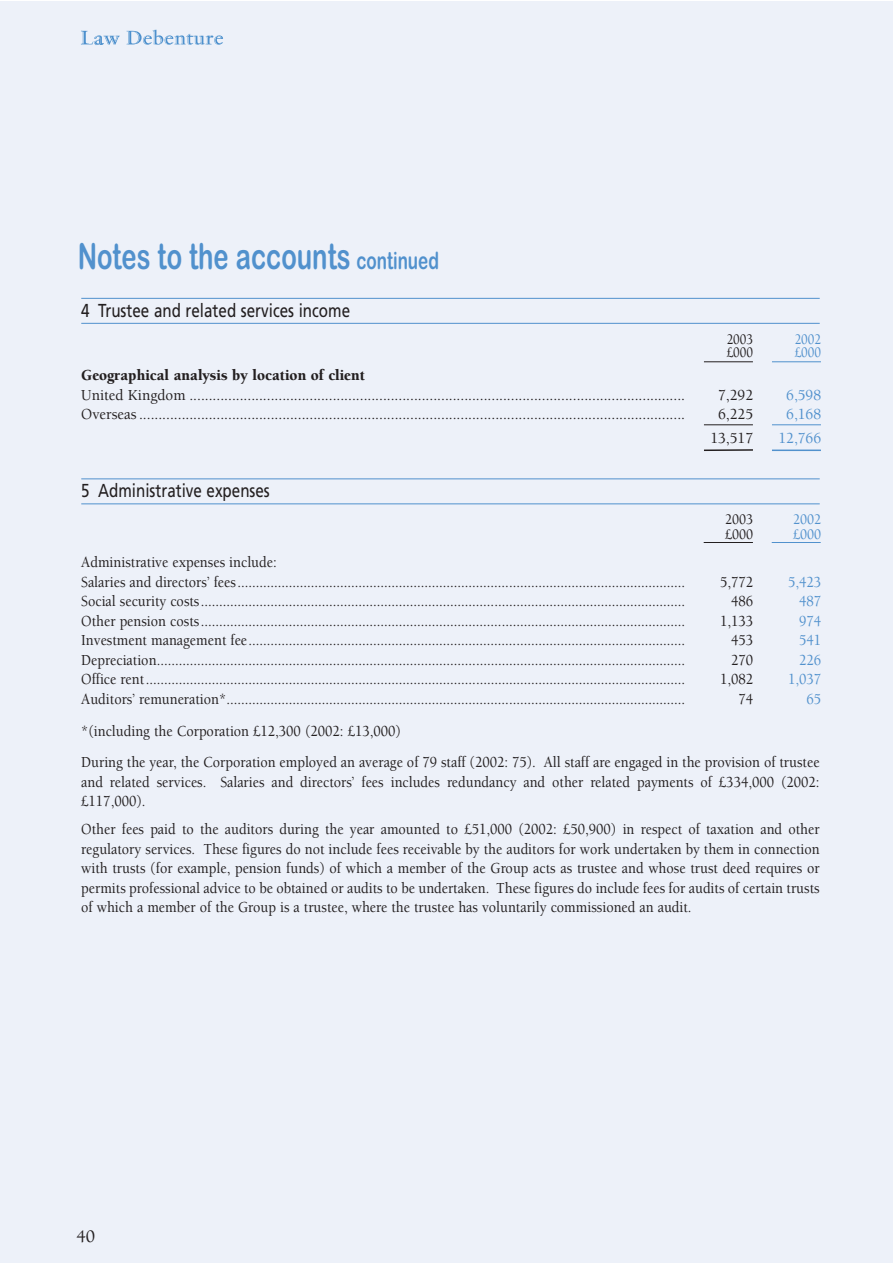
<style>
.page{position:relative;width:893px;height:1263px;background:#fff}
.page>*{position:absolute;margin:0;border:0;box-sizing:border-box;transform-origin:0 0}
.t1{font:36px "Arial Rounded MT Bold";color:#5191cd;scale:.71 1}
.t2{font:18.75px "Frutiger";color:#231f20;scale:.81 1}
.t3{font:500 18px "Berkeley";color:#231f20}
.t4{font:500 15.75px/19.5px "Berkeley";color:#231f20;scale:.9 1}
.t5{font:500 15.75px "Berkeley";color:#231f20;scale:.95 1}
.t6{font:900 15.75px "Berkeley";color:#231f20;scale:.95 1}
.t7{font:500 15.75px "Berkeley";color:#5191cd;scale:.9 1}
.t8{font:500 15.75px "Berkeley";color:#5191cd;scale:.95 1}
.t9{font:500 15px "Berkeley";color:#231f20;scale:.85 1}
.t10{font:500 15px "Berkeley";color:#5191cd;scale:.85 1}
.t11{font:500 15px "Berkeley";color:#231f20;scale:.9 1}
.t12{font:500 15px "Berkeley";color:#5191cd;scale:.9 1}
.s1{font-size:24px}
</style>
<div class="page">
<div style="left:0;top:1px;width:892px;height:1262px;background:#edf1f9"></div>
<svg style="left:127px;top:30px;width:96px;height:15px"></svg>
<svg style="left:81px;top:31px;width:39px;height:14px"></svg>
<hr style="left:81px;top:298px;width:739px;height:1px;background:#5191cd">
<hr style="left:81px;top:323px;width:739px;height:1px;background:#5191cd">
<hr style="left:81px;top:478px;width:739px;height:1px;background:#5191cd">
<hr style="left:81px;top:503px;width:739px;height:1px;background:#5191cd">
<hr style="left:704px;top:361px;width:49px;height:1px;background:#231f20">
<hr style="left:772px;top:361px;width:49px;height:1px;background:#5191cd">
<hr style="left:704px;top:542px;width:49px;height:1px;background:#231f20">
<hr style="left:772px;top:542px;width:49px;height:1px;background:#5191cd">
<hr style="left:704px;top:424px;width:49px;height:1px;background:#231f20">
<hr style="left:772px;top:424px;width:49px;height:1px;background:#5191cd">
<hr style="left:704px;top:449px;width:49px;height:2px;background:#231f20">
<hr style="left:772px;top:450px;width:49px;height:1px;background:#5191cd">
<h1 class="t1" style="left:78px;top:243px;width:510px">Notes to the accounts <span class="s1">continued</span></h1>
<p class="t2" style="left:81px;top:302px;width:333px">4 Trustee and related services income</p>
<p class="t9" style="left:727px;top:333px;width:33px">2003</p>
<p class="t10" style="left:795px;top:333px;width:33px">2002</p>
<p class="t9" style="left:727px;top:346px;width:33px">£000</p>
<p class="t10" style="left:795px;top:346px;width:33px">£000</p>
<p class="t6" style="left:81px;top:369px;width:300px">Geographical analysis by location of client</p>
<p class="t5" style="left:81px;top:389px;width:637px">United Kingdom ................................................................................................................................</p>
<p class="t5" style="left:718px;top:389px;width:38px">7,292</p>
<p class="t8" style="left:786px;top:389px;width:38px">6,598</p>
<p class="t5" style="left:81px;top:408px;width:637px">Overseas .............................................................................................................................................</p>
<p class="t5" style="left:718px;top:408px;width:38px">6,225</p>
<p class="t8" style="left:786px;top:408px;width:38px">6,168</p>
<p class="t5" style="left:710px;top:432px;width:46px">13,517</p>
<p class="t8" style="left:778px;top:432px;width:46px">12,766</p>
<p class="t2" style="left:81px;top:483px;width:234px">5 Administrative expenses</p>
<p class="t11" style="left:725px;top:513px;width:33px">2003</p>
<p class="t12" style="left:793px;top:513px;width:33px">2002</p>
<p class="t11" style="left:725px;top:528px;width:33px">£000</p>
<p class="t12" style="left:793px;top:528px;width:33px">£000</p>
<p class="t4" style="left:81px;top:554px;width:672px">Administrative expenses include:<br>Salaries and directors’ fees..........................................................................................................................</p>
<p class="t4" style="left:720px;top:573px;width:38px">5,772</p>
<p class="t7" style="left:788px;top:575px;width:38px">5,423</p>
<p class="t4" style="left:81px;top:593px;width:672px">Social security costs....................................................................................................................................</p>
<p class="t4" style="left:731px;top:593px;width:26px">486</p>
<p class="t7" style="left:799px;top:595px;width:26px">487</p>
<p class="t4" style="left:81px;top:612px;width:672px">Other pension costs....................................................................................................................................</p>
<p class="t4" style="left:720px;top:612px;width:38px">1,133</p>
<p class="t7" style="left:799px;top:614px;width:26px">974</p>
<p class="t4" style="left:81px;top:632px;width:672px">Investment management fee.......................................................................................................................</p>
<p class="t4" style="left:731px;top:632px;width:26px">453</p>
<p class="t7" style="left:799px;top:634px;width:26px">541</p>
<p class="t4" style="left:81px;top:651px;width:672px">Depreciation................................................................................................................................................</p>
<p class="t4" style="left:731px;top:651px;width:26px">270</p>
<p class="t7" style="left:799px;top:653px;width:26px">226</p>
<p class="t4" style="left:81px;top:671px;width:672px">Office rent...................................................................................................................................................</p>
<p class="t4" style="left:720px;top:671px;width:38px">1,082</p>
<p class="t7" style="left:788px;top:673px;width:38px">1,037</p>
<p class="t4" style="left:81px;top:690px;width:672px">Auditors’ remuneration*.............................................................................................................................</p>
<p class="t4" style="left:738px;top:690px;width:18px">74</p>
<p class="t7" style="left:806px;top:692px;width:18px">65</p>
<p class="t4" style="left:81px;top:717px;width:822px;line-height:31.5px">*(including the Corporation £12,300 (2002: £13,000)<br>During the year, the Corporation employed an average of 79 staff (2002: 75). All staff are engaged in the provision of trustee</p>
<p class="t4" style="left:81px;top:774px;width:822px">and related services. Salaries and directors’ fees includes redundancy and other related payments of £334,000 (2002: £117,000).</p>
<p class="t4" style="left:81px;top:821px;width:822px;text-align:justify">Other fees paid to the auditors during the year amounted to £51,000 (2002: £50,900) in respect of taxation and other regulatory services. These figures do not include fees receivable by the auditors for work undertaken by them in connection with trusts (for example, pension funds) of which a member of the Group acts as trustee and whose trust deed requires or permits professional advice to be obtained or audits to be undertaken. These figures do include fees for audits of certain trusts of which a member of the Group is a trustee, where the trustee has voluntarily commissioned an audit.</p>
<p class="t3" style="left:77px;top:1229px;width:20px">40</p>
</div>
